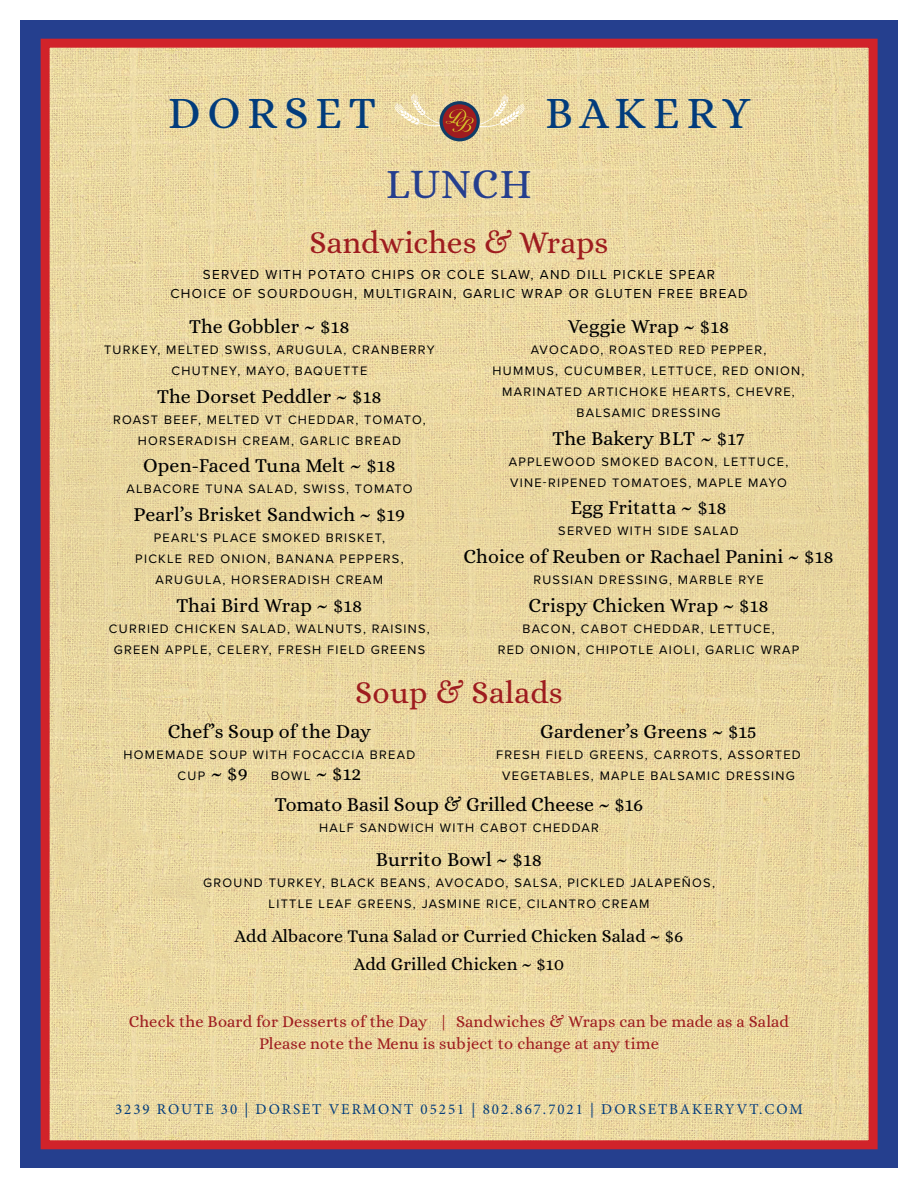
<style>
.page{position:relative;width:918px;height:1188px;background:#fff}
.page>*{position:absolute;margin:0;border:0;box-sizing:border-box;transform-origin:0 0}
.t1{font:45.3px "Alice";letter-spacing:.145em;color:#023c7c}
.t2{font:42px "Alice";letter-spacing:.01em;color:#253f8e}
.t3{font:31.5px "Alice";color:#9e1c1f}
.t4{font:19.8px "Alice";letter-spacing:.005em;color:#000}
.t5{font:18px "Alice";letter-spacing:.01em;color:#000}
.t6{font:16.5px "Alice";letter-spacing:.01em;color:#9e1c1f}
.t7{font:15px "Minion Pro";letter-spacing:.13em;color:#023c7c}
.t8{font:13.5px/19.5px "Proxima Nova";letter-spacing:.1em;color:#000;text-align:center}
.t9{font:12.75px/21px "Proxima Nova";letter-spacing:.1em;color:#000;text-align:center}
.s1{font-family:"Alice";font-size:19.8px}
</style>
<div class="page">
<div style="left:20px;top:20px;width:878px;height:1148px;background:#253f8e"></div>
<img style="left:51px;top:49px;width:817px;height:1090px">
<div style="left:41px;top:39px;width:837px;height:1110px;border:9px solid #d1232a"></div>
<svg style="left:395px;top:94px;width:130px;height:47px;background:#d5b991"></svg>
<p class="t1" style="left:168px;top:88px;width:210px">DORSET</p>
<p class="t1" style="left:545px;top:88px;width:207px">BAKERY</p>
<p class="t2" style="left:386px;top:161px;width:148px">LUNCH</p>
<p class="t3" style="left:310px;top:225px;width:300px">Sandwiches &amp; Wraps</p>
<p class="t8" style="left:170px;top:264px;width:579px">SERVED WITH POTATO CHIPS OR COLE SLAW, AND DILL PICKLE SPEAR<br>CHOICE OF SOURDOUGH, MULTIGRAIN, GARLIC WRAP OR GLUTEN FREE BREAD</p>
<p class="t4" style="left:189px;top:316px;width:162px">The Gobbler ~ $18</p>
<p class="t9" style="left:104px;top:338px;width:332px">TURKEY, MELTED SWISS, ARUGULA, CRANBERRY<br>CHUTNEY, MAYO, BAQUETTE</p>
<p class="t4" style="left:157px;top:385px;width:226px">The Dorset Peddler ~ $18</p>
<p class="t9" style="left:113px;top:408px;width:314px">ROAST BEEF, MELTED VT CHEDDAR, TOMATO,<br>HORSERADISH CREAM, GARLIC BREAD</p>
<p class="t4" style="left:143px;top:455px;width:254px">Open-Faced Tuna Melt ~ $18</p>
<p class="t9" style="left:126px;top:478px;width:288px">ALBACORE TUNA SALAD, SWISS, TOMATO</p>
<p class="t4" style="left:134px;top:504px;width:273px">Pearl’s Brisket Sandwich ~ $19</p>
<p class="t9" style="left:135px;top:527px;width:270px">PEARL’S PLACE SMOKED BRISKET,<br>PICKLE RED ONION, BANANA PEPPERS,<br>ARUGULA, HORSERADISH CREAM</p>
<p class="t4" style="left:176px;top:595px;width:188px">Thai Bird Wrap ~ $18</p>
<p class="t9" style="left:109px;top:617px;width:322px">CURRIED CHICKEN SALAD, WALNUTS, RAISINS,<br>GREEN APPLE, CELERY, FRESH FIELD GREENS</p>
<p class="t4" style="left:568px;top:316px;width:163px">Veggie Wrap ~ $18</p>
<p class="t9" style="left:493px;top:338px;width:313px">AVOCADO, ROASTED RED PEPPER,<br>HUMMUS, CUCUMBER, LETTUCE, RED ONION,<br>MARINATED ARTICHOKE HEARTS, CHEVRE,<br>BALSAMIC DRESSING</p>
<p class="t4" style="left:553px;top:427px;width:194px">The Bakery BLT ~ $17</p>
<p class="t9" style="left:509px;top:450px;width:281px;text-align:left">APPLEWOOD SMOKED BACON, LETTUCE,<br>VINE-RIPENED TOMATOES, MAPLE MAYO</p>
<p class="t4" style="left:570px;top:497px;width:158px">Egg Fritatta ~ $18</p>
<p class="t9" style="left:558px;top:520px;width:182px">SERVED WITH SIDE SALAD</p>
<p class="t4" style="left:464px;top:546px;width:372px">Choice of Reuben or Rachael Panini ~ $18</p>
<p class="t9" style="left:533px;top:569px;width:232px">RUSSIAN DRESSING, MARBLE RYE</p>
<p class="t4" style="left:529px;top:595px;width:242px">Crispy Chicken Wrap ~ $18</p>
<p class="t9" style="left:498px;top:617px;width:303px">BACON, CABOT CHEDDAR, LETTUCE,<br>RED ONION, CHIPOTLE AIOLI, GARLIC WRAP</p>
<p class="t3" style="left:355px;top:676px;width:209px">Soup &amp; Salads</p>
<p class="t4" style="left:168px;top:721px;width:205px">Chef’s Soup of the Day</p>
<p class="t9" style="left:124px;top:743px;width:293px">HOMEMADE SOUP WITH FOCACCIA BREAD<br>CUP <span class="s1">~ $9</span> BOWL <span class="s1">~ $12</span></p>
<p class="t4" style="left:540px;top:721px;width:218px">Gardener’s Greens ~ $15</p>
<p class="t9" style="left:496px;top:743px;width:306px">FRESH FIELD GREENS, CARROTS, ASSORTED<br>VEGETABLES, MAPLE BALSAMIC DRESSING</p>
<p class="t4" style="left:275px;top:793px;width:370px">Tomato Basil Soup &amp; Grilled Cheese ~ $16</p>
<p class="t9" style="left:319px;top:816px;width:281px">HALF SANDWICH WITH CABOT CHEDDAR</p>
<p class="t4" style="left:376px;top:849px;width:168px">Burrito Bowl ~ $18</p>
<p class="t9" style="left:203px;top:872px;width:513px">GROUND TURKEY, BLACK BEANS, AVOCADO, SALSA, PICKLED JALAPEÑOS,<br>LITTLE LEAF GREENS, JASMINE RICE, CILANTRO CREAM</p>
<p class="t5" style="left:235px;top:926px;width:450px">Add Albacore Tuna Salad or Curried Chicken Salad ~ $6</p>
<p class="t5" style="left:354px;top:954px;width:212px">Add Grilled Chicken ~ $10</p>
<p class="t6" style="left:129px;top:1012px;width:662px">Check the Board for Desserts of the Day | Sandwiches &amp; Wraps can be made as a Salad</p>
<p class="t6" style="left:259px;top:1035px;width:401px">Please note the Menu is subject to change at any time</p>
<p class="t7" style="left:115px;top:1100px;width:689px">3239 ROUTE 30 | DORSET VERMONT 05251 | 802.867.7021 | DORSETBAKERYVT.COM</p>
</div>
